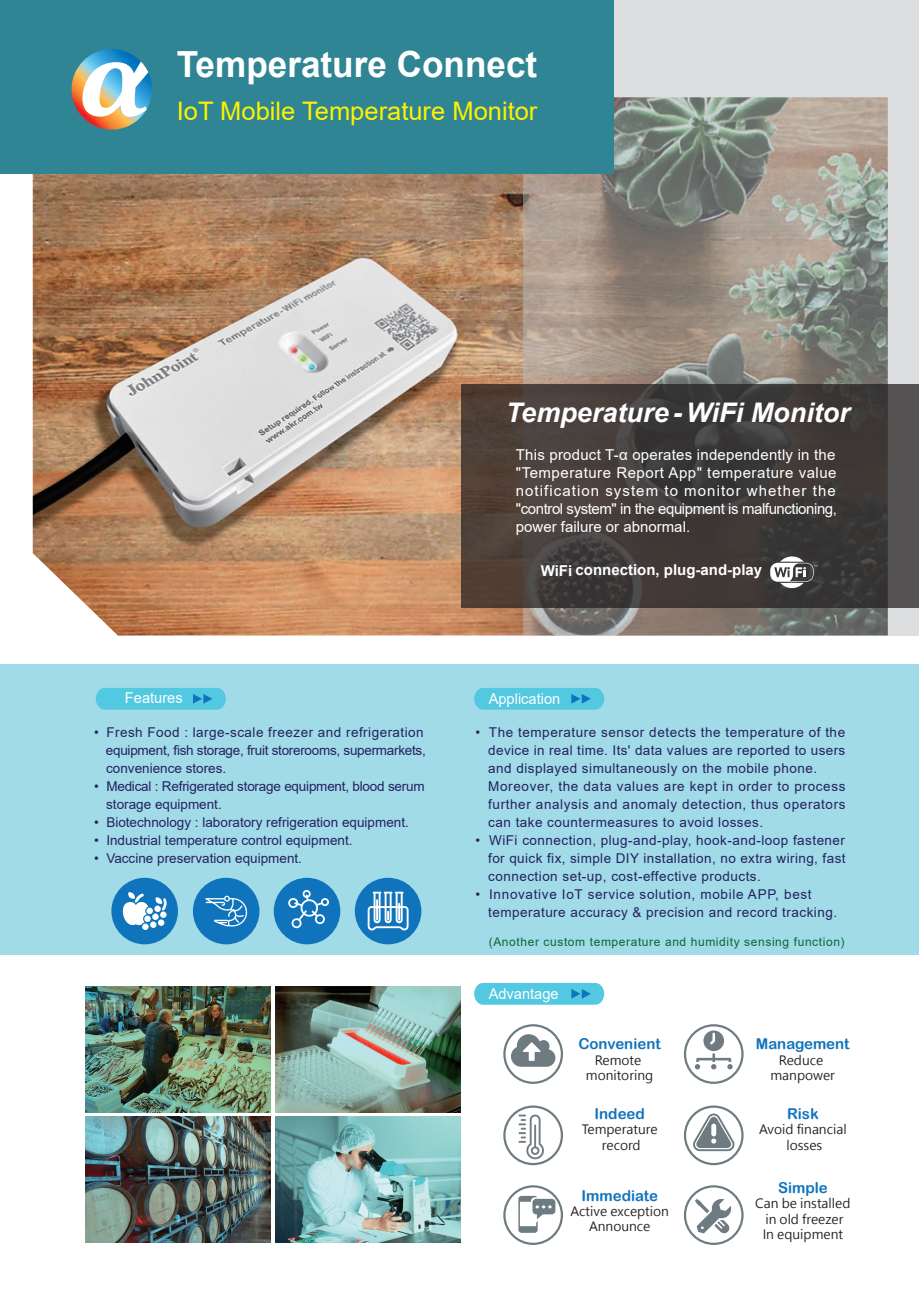
<style>
.page{position:relative;width:919px;height:1289px;background:#fff}
.page>*{position:absolute;margin:0;border:0;box-sizing:border-box;transform-origin:0 0}
.t1{font:700 36px "Arial";color:#fff}
.t2{font:italic 700 27px "Arial";color:#fff}
.t3{font:25.5px "Arial";color:#fff101}
.t4{font:15px/18px "Arial";color:#fff;text-align:justify}
.t5{font:15px "Arial Rounded MT Bold";color:#1074bc}
.t6{font:700 15px "Arial";color:#fff}
.t7{font:13.5px/18px "Arial";letter-spacing:.035em;color:#252161}
.t8{font:13.5px/18px "Arial";color:#252161}
.t9{font:13.5px/18px "Arial";letter-spacing:-.015em;color:#252161}
.t10{font:13.05px "DF Yuan W12 WIN BF";color:#fff}
.t11{font:12.75px/15.3px "Microsoft Jheng Hei";color:#231f20;text-align:center}
.t12{font:12px "Arial";letter-spacing:.05em;color:#0c6638}
</style>
<div class="page">
<div style="left:0;top:664px;width:918px;height:291px;background:#a1dbe7"></div>
<svg style="left:504px;top:1186px;width:58px;height:57px"></svg>
<div style="left:503px;top:1185px;width:60px;height:59px;border:2px solid #6e7c82;border-radius:50%"></div>
<svg style="left:518px;top:1195px;width:37px;height:37px"></svg>
<div style="left:503px;top:1105px;width:60px;height:60px;border:2px solid #6e7c82;border-radius:50%"></div>
<svg style="left:518px;top:1114px;width:26px;height:45px"></svg>
<svg style="left:504px;top:1025px;width:58px;height:57px"></svg>
<div style="left:503px;top:1024px;width:60px;height:59px;border:2px solid #6e7c82;border-radius:50%"></div>
<svg style="left:511px;top:1034px;width:44px;height:32px"></svg>
<svg style="left:685px;top:1025px;width:57px;height:57px"></svg>
<div style="left:683px;top:1024px;width:60px;height:59px;border:2px solid #6e7c82;border-radius:50%"></div>
<svg style="left:694px;top:1030px;width:38px;height:39px"></svg>
<svg style="left:685px;top:1106px;width:57px;height:57px"></svg>
<div style="left:683px;top:1105px;width:60px;height:60px;border:2px solid #6e7c82;border-radius:50%"></div>
<svg style="left:692px;top:1113px;width:42px;height:38px"></svg>
<div style="left:683px;top:1185px;width:60px;height:59px;border:2px solid #6e7c82;border-radius:50%"></div>
<svg style="left:695px;top:1199px;width:36px;height:34px"></svg>
<div style="left:193px;top:877px;width:66px;height:67px;background:#1074bc;border-radius:50%"></div>
<svg style="left:205px;top:895px;width:42px;height:31px"></svg>
<div style="left:355px;top:877px;width:66px;height:67px;background:#1074bc;border-radius:50%"></div>
<svg style="left:367px;top:891px;width:41px;height:39px"></svg>
<div style="left:274px;top:877px;width:66px;height:67px;background:#1074bc;border-radius:50%"></div>
<svg style="left:288px;top:890px;width:41px;height:38px"></svg>
<div style="left:111px;top:877px;width:67px;height:67px;background:#1074bc;border-radius:50%"></div>
<svg style="left:122px;top:893px;width:45px;height:37px"></svg>
<img style="left:33px;top:173px;width:490px;height:462px">
<img style="left:86px;top:1116px;width:184px;height:126px">
<img style="left:275px;top:986px;width:185px;height:126px">
<img style="left:275px;top:1116px;width:185px;height:126px">
<svg style="left:96px;top:688px;width:130px;height:21px;background:#51c5df"></svg>
<svg style="left:474px;top:688px;width:130px;height:21px;background:#51c5df"></svg>
<svg style="left:474px;top:983px;width:130px;height:21px;background:#54c6e0"></svg>
<img style="left:86px;top:986px;width:184px;height:126px">
<svg style="left:523px;top:0;width:395px;height:635px;background:#a7a49d"></svg>
<svg style="left:461px;top:384px;width:457px;height:223px;background:#433d3a"></svg>
<div style="left:0;top:0;width:614px;height:173px;background:#2f8594"></div>
<svg style="left:72px;top:49px;width:80px;height:80px"></svg>
<svg style="left:82px;top:56px;width:70px;height:61px;background:#acced8"></svg>
<svg style="left:770px;top:556px;width:47px;height:32px"></svg>
<h1 class="t1" style="left:177px;top:39px;width:362px">Temperature Connect</h1>
<h3 class="t3" style="left:177px;top:93px;width:362px">IoT Mobile Temperature Monitor</h3>
<h2 class="t2" style="left:505px;top:395px;width:345px">Temperature - WiFi Monitor</h2>
<p class="t4" style="left:516px;top:445px;width:323px">This product T-α operates independently in the "Temperature Report App" temperature value notification system to monitor whether the "control system" in the equipment is malfunctioning, power failure or abnormal.</p>
<p class="t6" style="left:540px;top:559px;width:223px">WiFi connection, plug-and-play</p>
<p class="t4" style="left:125px;top:688px;width:59px">Features</p>
<p class="t4" style="left:488px;top:689px;width:73px">Application</p>
<p class="t8" style="left:106px;top:723px;width:321px;text-indent:-12px">• Fresh Food : large-scale freezer and refrigeration equipment, fish storage, fruit storerooms, supermarkets, convenience stores.</p>
<p class="t9" style="left:106px;top:777px;width:320px;text-indent:-12px">• Medical : Refrigerated storage equipment, blood serum storage equipment.</p>
<p class="t8" style="left:94px;top:813px;width:316px">• Biotechnology : laboratory refrigeration equipment.</p>
<p class="t8" style="left:94px;top:831px;width:260px">• Industrial temperature control equipment.</p>
<p class="t8" style="left:94px;top:849px;width:209px">• Vaccine preservation equipment.</p>
<p class="t7" style="left:488px;top:723px;width:359px;text-indent:-13px">• The temperature sensor detects the temperature of the device in real time. Its' data values are reported to users and displayed simultaneously on the mobile phone.<br>Moreover, the data values are kept in order to process further analysis and anomaly detection, thus operators can take countermeasures to avoid losses.</p>
<p class="t7" style="left:488px;top:831px;width:359px;text-align:justify;text-indent:-13px">• WiFi connection, plug-and-play, hook-and-loop fastener for quick fix, simple DIY installation, no extra wiring, fast connection set-up, cost-effective products.</p>
<p class="t7" style="left:488px;top:885px;width:350px;text-indent:-13px">• Innovative IoT service solution, mobile APP, best temperature accuracy &amp; precision and record tracking.</p>
<p class="t12" style="left:488px;top:933px;width:357px">(Another custom temperature and humidity sensing function)</p>
<p class="t4" style="left:488px;top:984px;width:71px">Advantage</p>
<p class="t5" style="left:578px;top:1034px;width:84px">Convenient</p>
<p class="t11" style="left:586px;top:1052px;width:69px">Remote monitoring</p>
<p class="t5" style="left:594px;top:1104px;width:52px">Indeed</p>
<p class="t11" style="left:581px;top:1121px;width:77px">Temperature record</p>
<p class="t10" style="left:535px;top:1196px;width:21px">...</p>
<p class="t5" style="left:581px;top:1186px;width:78px">Immediate</p>
<p class="t11" style="left:570px;top:1203px;width:100px">Active exception<br>Announce</p>
<p class="t5" style="left:755px;top:1034px;width:95px">Management</p>
<p class="t11" style="left:770px;top:1052px;width:66px">Reduce manpower</p>
<p class="t5" style="left:787px;top:1104px;width:33px">Risk</p>
<p class="t11" style="left:759px;top:1121px;width:89px">Avoid financial losses</p>
<p class="t5" style="left:778px;top:1178px;width:51px">Simple</p>
<p class="t11" style="left:755px;top:1195px;width:97px">Can be installed in old freezer<br>In equipment</p>
</div>
